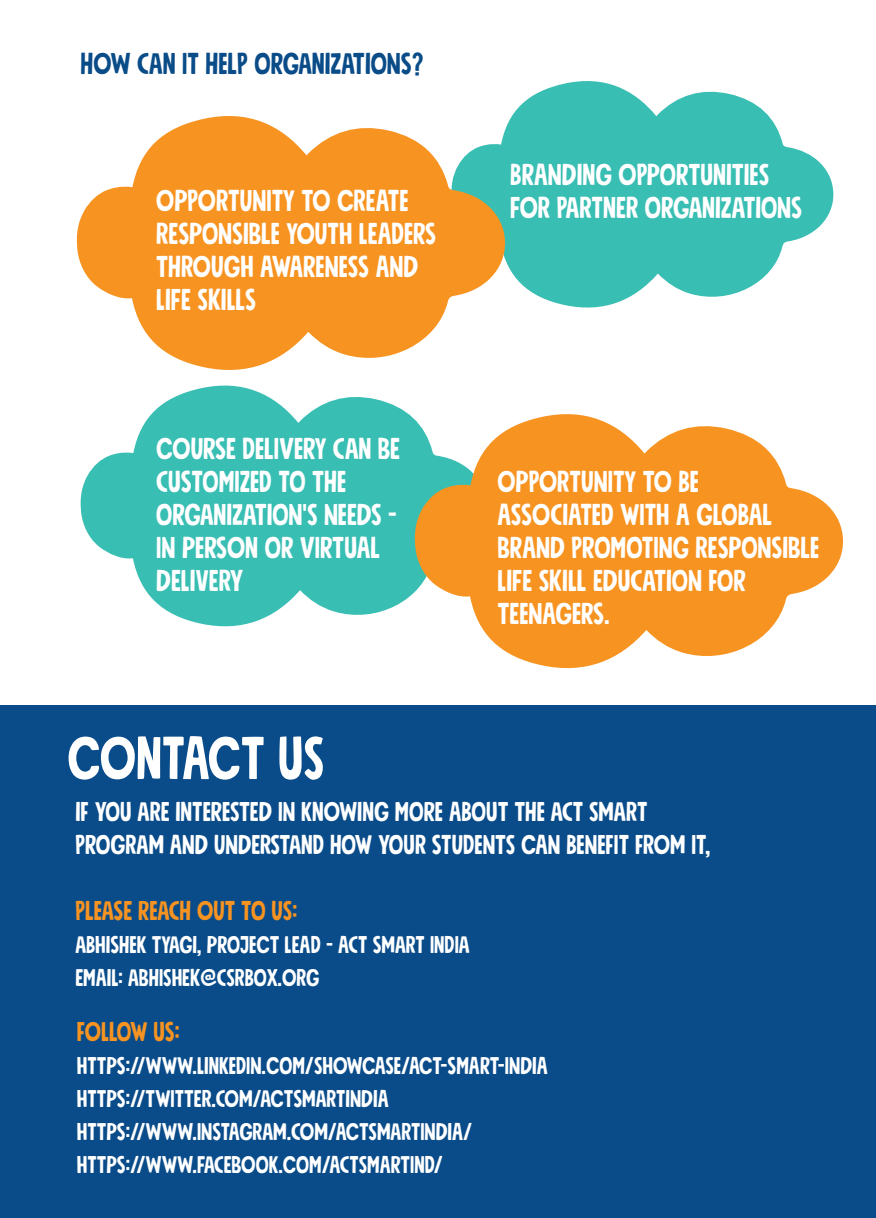
<style>
.page{position:relative;width:876px;height:1218px;background:#fff}
.page>*{position:absolute;margin:0;border:0;box-sizing:border-box;transform-origin:0 0}
.t1{font:60px "Mindset Slim";color:#fff}
.t2{font:30px/33px "Mindset Slim";color:#fff}
.t3{font:30px "Mindset Slim";color:#0a4c88}
.t4{font:27px/33px "Mindset Slim";color:#fff}
.t5{font:27px "Mindset Slim";color:#f79321}
.t6{font:24px/33px "Mindset Slim";color:#fff}
</style>
<div class="page">
<svg style="left:505px;top:81px;width:329px;height:227px;fill:#39beb3"></svg>
<svg style="left:76px;top:116px;width:429px;height:254px;fill:#f79321"></svg>
<svg style="left:80px;top:385px;width:333px;height:242px;fill:#39beb3"></svg>
<svg style="left:413px;top:414px;width:430px;height:255px;fill:#f79321"></svg>
<div style="left:0;top:705px;width:876px;height:512px;background:#0a4c89"></div>
<p class="t3" style="left:81px;top:44px;width:344px">HOW CAN IT HELP ORGANIZATIONS?</p>
<p class="t2" style="left:156px;top:184px;width:281px">OPPORTUNITY TO CREATE<br>RESPONSIBLE YOUTH LEADERS<br>THROUGH AWARENESS AND<br>LIFE SKILLS</p>
<p class="t2" style="left:156px;top:431px;width:245px">COURSE DELIVERY CAN BE<br>CUSTOMIZED TO THE<br>ORGANIZATION'S NEEDS -<br>IN PERSON OR VIRTUAL<br>DELIVERY</p>
<p class="t2" style="left:510px;top:158px;width:293px">BRANDING OPPORTUNITIES<br>FOR PARTNER ORGANIZATIONS</p>
<p class="t2" style="left:497px;top:464px;width:323px">OPPORTUNITY TO BE<br>ASSOCIATED WITH A GLOBAL<br>BRAND PROMOTING RESPONSIBLE<br>LIFE SKILL EDUCATION FOR<br>TEENAGERS.</p>
<h1 class="t1" style="left:67px;top:719px;width:258px">CONTACT US</h1>
<p class="t4" style="left:75px;top:794px;width:636px">IF YOU ARE INTERESTED IN KNOWING MORE ABOUT THE ACT SMART<br>PROGRAM AND UNDERSTAND HOW YOUR STUDENTS CAN BENEFIT FROM IT,</p>
<p class="t5" style="left:75px;top:893px;width:223px">PLEASE REACH OUT TO US:</p>
<p class="t6" style="left:75px;top:927px;width:396px">ABHISHEK TYAGI, PROJECT LEAD - ACT SMART INDIA<br>EMAIL: ABHISHEK@CSRBOX.ORG</p>
<p class="t5" style="left:77px;top:1014px;width:104px">FOLLOW US:</p>
<p class="t6" style="left:77px;top:1049px;width:472px">HTTPS://WWW.LINKEDIN.COM/SHOWCASE/ACT-SMART-INDIA HTTPS://TWITTER.COM/ACTSMARTINDIA HTTPS://WWW.INSTAGRAM.COM/ACTSMARTINDIA/ HTTPS://WWW.FACEBOOK.COM/ACTSMARTIND/</p>
</div>
